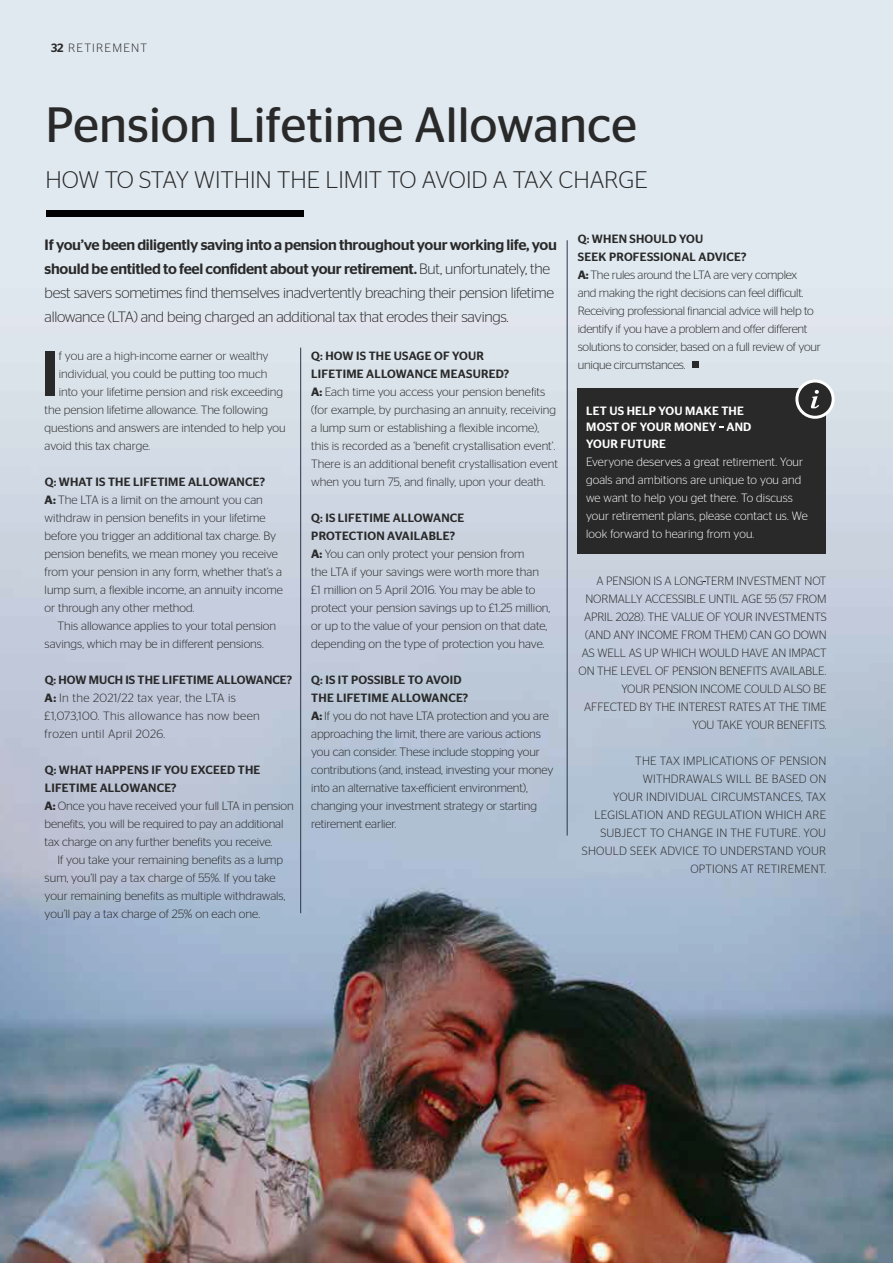
<style>
.page{position:relative;width:893px;height:1263px;background:#fff}
.page>*{position:absolute;margin:0;border:0;box-sizing:border-box;transform-origin:0 0}
.t1{font:500 63.45px "Stag Sans";color:#292929}
.t2{font:49.5px "Stag Sans";color:#292929}
.t3{font:300 24px "Stag Sans";color:#292929}
.t4{font:300 15px/24px "Stag Sans";letter-spacing:-.02em;color:#292929}
.t5{font:300 12px/18px "Stag Sans";color:#292929}
.t6{font:300 12px/18px "Stag Sans";letter-spacing:-.02em;color:#292929}
.t7{font:300 12px/18px "Stag Sans";letter-spacing:.02em;color:#292929;text-align:right}
.t8{font:300 12px/18px "Stag Sans";letter-spacing:.01em;color:#fff}
.t9{font:300 12px/18px "Stag Sans";letter-spacing:.03em;color:#292929}
.t10{font:500 12px/16.5px "Stag Sans";letter-spacing:.02em;color:#fff}
.t11{font:300 12px "Stag Sans";letter-spacing:.1em;color:#292929}
.s1{font-weight:500}
.s2{font-weight:600}
</style>
<div class="page">
<img style="left:0;top:0;width:893px;height:1263px">
<svg style="left:230px;top:263px;width:4px;height:11px"></svg>
<svg style="left:186px;top:288px;width:3px;height:10px"></svg>
<svg style="left:174px;top:514px;width:3px;height:8px"></svg>
<svg style="left:113px;top:550px;width:3px;height:8px"></svg>
<svg style="left:109px;top:586px;width:3px;height:8px"></svg>
<svg style="left:182px;top:640px;width:6px;height:8px"></svg>
<svg style="left:70px;top:820px;width:3px;height:8px"></svg>
<svg style="left:198px;top:838px;width:2px;height:8px"></svg>
<svg style="left:218px;top:856px;width:2px;height:8px"></svg>
<svg style="left:150px;top:892px;width:3px;height:8px"></svg>
<svg style="left:531px;top:388px;width:3px;height:8px"></svg>
<svg style="left:459px;top:424px;width:3px;height:8px"></svg>
<svg style="left:441px;top:442px;width:3px;height:8px"></svg>
<svg style="left:447px;top:460px;width:3px;height:8px"></svg>
<svg style="left:427px;top:478px;width:2px;height:8px"></svg>
<svg style="left:425px;top:784px;width:6px;height:8px"></svg>
<svg style="left:776px;top:289px;width:6px;height:8px"></svg>
<svg style="left:687px;top:307px;width:3px;height:8px"></svg>
<svg style="left:750px;top:325px;width:6px;height:8px"></svg>
<svg style="left:777px;top:325px;width:6px;height:8px"></svg>
<div style="left:692px;top:361px;width:7px;height:7px;background:#292929"></div>
<div style="left:578px;top:388px;width:248px;height:166px;background:#292929"></div>
<svg style="left:797px;top:381px;width:36px;height:36px"></svg>
<div style="left:795px;top:379px;width:40px;height:40px;border:3px solid #fff;border-radius:50%"></div>
<svg style="left:811px;top:390px;width:8px;height:18px"></svg>
<hr style="left:300px;top:348px;width:1px;height:565px;background:#29374b">
<hr style="left:567px;top:240px;width:1px;height:596px;background:#29374b">
<div style="left:46px;top:210px;width:258px;height:7px;background:#000"></div>
<p class="t11" style="left:51px;top:41px;width:98px"><span class="s1">32</span> RETIREMENT</p>
<h2 class="t2" style="left:45px;top:97px;width:593px">Pension Lifetime Allowance</h2>
<h3 class="t3" style="left:46px;top:166px;width:603px">HOW TO STAY WITHIN THE LIMIT TO AVOID A TAX CHARGE</h3>
<p class="t4" style="left:45px;top:233px;width:514px"><span class="s1">If you’ve been diligently saving into a pension throughout your working life, you should be entitled to feel con ident about your retirement.</span>But, unfortunately, the best savers sometimes ind themselves inadvertently breaching their pension lifetime allowance (LTA) and being charged an additional tax that erodes their savings.</p>
<h1 class="t1" style="left:41px;top:337px;width:20px">I</h1>
<p class="t5" style="left:59px;top:347px;width:211px">f you are a high-income earner or wealthy</p>
<p class="t5" style="left:311px;top:347px;width:248px"><span class="s1">Q: HOW IS THE USAGE OF YOUR<br>LIFETIME ALLOWANCE MEASURED?<br></span><span class="s2">A:</span> Each time you access your pension bene its (for example, by purchasing an annuity, receiving a lump sum or establishing a lexible income), this is recorded as a ‘bene it crystallisation event’.<br>There is an additional bene it crystallisation event when you turn 75, and inally, upon your death.</p>
<p class="t5" style="left:311px;top:509px;width:241px"><span class="s1">Q: IS LIFETIME ALLOWANCE<br>PROTECTION AVAILABLE?<br></span><span class="s2">A:</span> You can only protect your pension from<br>the LTA if your savings were worth more than £1 million on 5 April 2016. You may be able to protect your pension savings up to £1.25 million, or up to the value of your pension on that date, depending on the type of protection you have.</p>
<p class="t5" style="left:311px;top:671px;width:244px"><span class="s1">Q: IS IT POSSIBLE TO AVOID<br>THE LIFETIME ALLOWANCE?<br></span><span class="s2">A:</span> If you do not have LTA protection and you are approaching the limit, there are various actions you can consider. These include stopping your contributions (and, instead, investing your money into an alternative tax-e icient environment), changing your investment strategy or starting retirement earlier.</p>
<p class="t5" style="left:59px;top:365px;width:210px">individual, you could be putting too much</p>
<p class="t5" style="left:59px;top:383px;width:226px">into your lifetime pension and risk exceeding</p>
<p class="t5" style="left:45px;top:401px;width:225px">the pension lifetime allowance. The following</p>
<p class="t5" style="left:45px;top:419px;width:243px">questions and answers are intended to help you</p>
<p class="t5" style="left:45px;top:437px;width:107px">avoid this tax charge.</p>
<p class="t5" style="left:45px;top:473px;width:240px"><span class="s1">Q: WHAT IS THE LIFETIME ALLOWANCE?<br></span><span class="s2">A:</span> The LTA is a limit on the amount you can withdraw in pension bene its in your lifetime before you trigger an additional tax charge. By pension bene its, we mean money you receive from your pension in any form, whether that’s a lump sum, a lexible income, an annuity income or through any other method.</p>
<p class="t5" style="left:45px;top:617px;width:233px;text-indent:13px">This allowance applies to your total pension savings, which may be in di erent pensions.</p>
<p class="t9" style="left:45px;top:671px;width:249px"><span class="s1">Q: HOW MUCH IS THE LIFETIME ALLOWANCE?<br></span><span class="s2">A:</span> In the 2021/22 tax year, the LTA is £1,073,100. This allowance has now been frozen until April 2026.</p>
<p class="t5" style="left:45px;top:761px;width:250px"><span class="s1">Q: WHAT HAPPENS IF YOU EXCEED THE LIFETIME ALLOWANCE?<br></span><span class="s2">A:</span> Once you have received your full LTA in pension bene its, you will be required to pay an additional tax charge on any further bene its you receive.</p>
<p class="t5" style="left:45px;top:851px;width:242px;text-indent:13px">If you take your remaining bene its as a lump sum, you’ll pay a tax charge of 55%. If you take your remaining bene its as multiple withdrawals, you’ll pay a tax charge of 25% on each one.</p>
<p class="t6" style="left:578px;top:230px;width:245px"><span class="s1">Q: WHEN SHOULD YOU<br>SEEK PROFESSIONAL ADVICE?<br></span><span class="s2">A:</span> The rules around the LTA are very complex<br>and making the right decisions can feel di icult.<br>Receiving professional inancial advice will help to identify if you have a problem and o er di erent solutions to consider, based on a full review of your unique circumstances.</p>
<p class="t10" style="left:586px;top:402px;width:167px">LET US HELP YOU MAKE THE<br>MOST OF YOUR MONEY AND<br>YOUR FUTURE</p>
<p class="t8" style="left:586px;top:452px;width:223px">Everyone deserves a great retirement. Your goals and ambitions are unique to you and we want to help you get there. To discuss your retirement plans, please contact us. We look forward to hearing from you.</p>
<p class="t5" style="left:579px;top:572px;width:250px;text-align:right">A PENSION IS A LONGTERM INVESTMENT NOT NORMALLY ACCESSIBLE UNTIL AGE 55 (57 FROM APRIL 2028). THE VALUE OF YOUR INVESTMENTS (AND ANY INCOME FROM THEM) CAN GO DOWN AS WELL AS UP WHICH WOULD HAVE AN IMPACT ON THE LEVEL OF PENSION BENEFITS AVAILABLE.<br>YOUR PENSION INCOME COULD ALSO BE AFFECTED BY THE INTEREST RATES AT THE TIME YOU TAKE YOUR BENEFITS.</p>
<p class="t7" style="left:582px;top:752px;width:246px">THE TAX IMPLICATIONS OF PENSION WITHDRAWALS WILL BE BASED ON<br>YOUR INDIVIDUAL CIRCUMSTANCES, TAX LEGISLATION AND REGULATION WHICH ARE SUBJECT TO CHANGE IN THE FUTURE. YOU SHOULD SEEK ADVICE TO UNDERSTAND YOUR OPTIONS AT RETIREMENT.</p>
</div>
